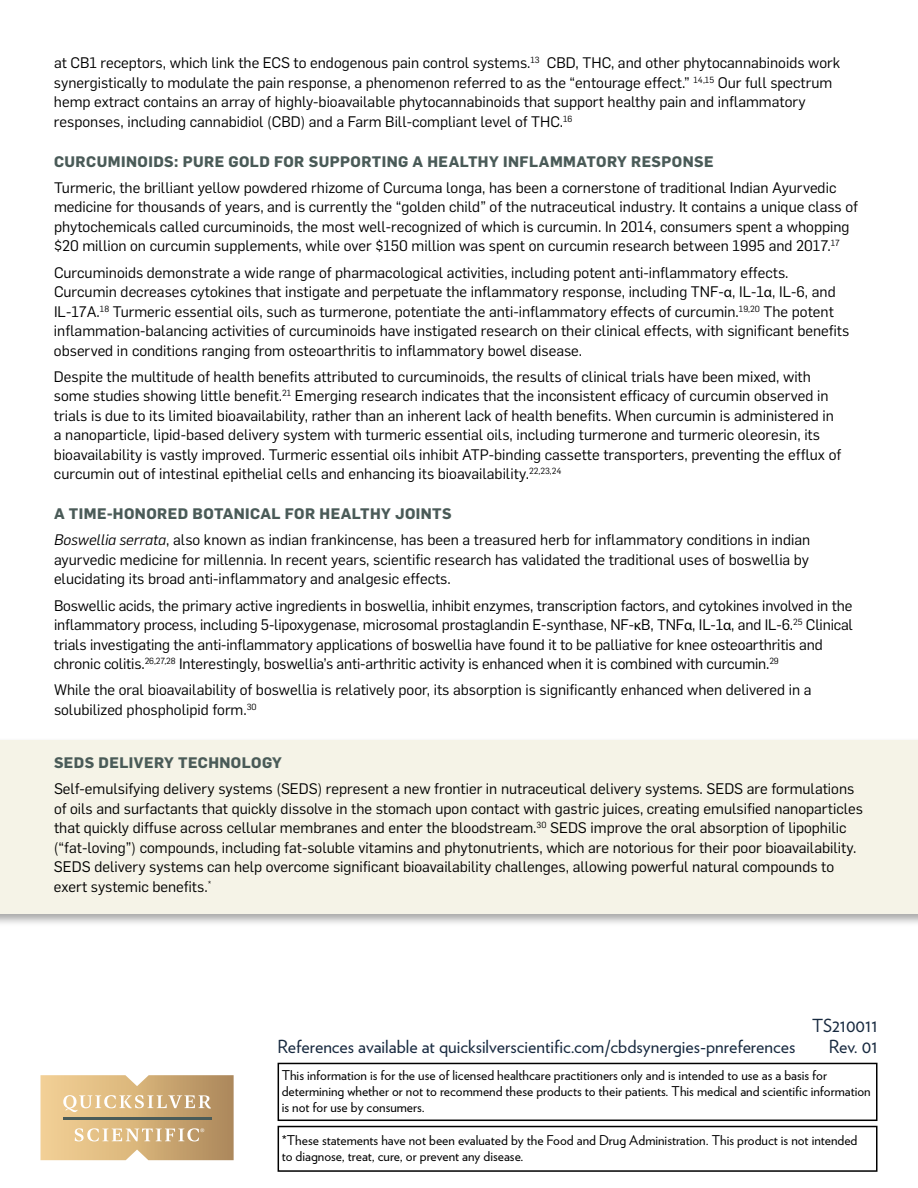
<style>
.page{position:relative;width:918px;height:1188px;background:#fff}
.page>*{position:absolute;margin:0;border:0;box-sizing:border-box;transform-origin:0 0}
.t1{font:18px/21.6px "Verlag";color:#17293f;text-align:right}
.t2{font:15px/19.5px "Flama";color:#000}
.t3{font:700 15px "Flama";letter-spacing:.03em;color:#4a5b58}
.t4{font:13.5px/16.2px "Verlag";color:#000101}
.t5{font:9px "Flama";color:#fff}
.s1{font-family:"Myriad Pro"}
.s2{font-weight:700;color:#4a5b58}
.s3{font-style:italic}
</style>
<div class="page">
<div style="left:0;top:737px;width:918px;height:189px;background:#000;opacity:.35"></div>
<div style="left:0;top:740px;width:918px;height:174px;background:#f5f3e7"></div>
<div style="left:278px;top:1063px;width:600px;height:58px;border:2px solid #000"></div>
<div style="left:278px;top:1126px;width:600px;height:46px;border:2px solid #000"></div>
<svg style="left:40px;top:1075px;width:194px;height:85px;background:#d3b484"></svg>
<p class="t2" style="left:54px;top:52px;width:788px">at CB1 receptors, which link the ECS to endogenous pain control systems.<sup>13</sup> CBD, THC, and other phytocannabinoids work synergistically to modulate the pain response, a phenomenon referred to as the “entourage effect.” <sup>14,15</sup> Our full spectrum hemp extract contains an array of highly-bioavailable phytocannabinoids that support healthy pain and inflammatory responses, including cannabidiol (CBD) and a Farm Bill-compliant level of THC.<sup>16</sup></p>
<p class="t3" style="left:54px;top:150px;width:661px">CURCUMINOIDS: PURE GOLD FOR SUPPORTING A HEALTHY INFLAMMATORY RESPONSE</p>
<p class="t2" style="left:54px;top:177px;width:806px">Turmeric, the brilliant yellow powdered rhizome of Curcuma longa, has been a cornerstone of traditional Indian Ayurvedic medicine for thousands of years, and is currently the “golden child” of the nutraceutical industry. It contains a unique class of phytochemicals called curcuminoids, the most well-recognized of which is curcumin. In 2014, consumers spent a whopping $20 million on curcumin supplements, while over $150 million was spent on curcumin research between 1995 and 2017.<sup>17</sup></p>
<p class="t2" style="left:54px;top:261px;width:797px">Curcuminoids demonstrate a wide range of pharmacological activities, including potent anti-inflammatory effects.<br>Curcumin decreases cytokines that instigate and perpetuate the inflammatory response, including TNF-<span class="s1">α</span>, IL-1<span class="s1">α</span>, IL-6, and IL-17A.<sup>18</sup> Turmeric essential oils, such as turmerone, potentiate the anti-inflammatory effects of curcumin.<sup>19,20</sup> The potent inflammation-balancing activities of curcuminoids have instigated research on their clinical effects, with significant benefits observed in conditions ranging from osteoarthritis to inflammatory bowel disease.</p>
<p class="t2" style="left:54px;top:366px;width:789px">Despite the multitude of health benefits attributed to curcuminoids, the results of clinical trials have been mixed, with some studies showing little benefit.<sup>21</sup> Emerging research indicates that the inconsistent efficacy of curcumin observed in trials is due to its limited bioavailability, rather than an inherent lack of health benefits. When curcumin is administered in a nanoparticle, lipid-based delivery system with turmeric essential oils, including turmerone and turmeric oleoresin, its bioavailability is vastly improved. Turmeric essential oils inhibit ATP-binding cassette transporters, preventing the efflux of curcumin out of intestinal epithelial cells and enhancing its bioavailability.<sup>22,23,24</sup></p>
<p class="t2" style="left:54px;top:500px;width:758px;line-height:26.2px"><span class="s2">A TIME-HONORED BOTANICAL FOR HEALTHY JOINTS<br></span><span class="s3">Boswellia serrata</span>, also known as indian frankincense, has been a treasured herb for inflammatory conditions in indian</p>
<p class="t2" style="left:54px;top:549px;width:757px">ayurvedic medicine for millennia. In recent years, scientific research has validated the traditional uses of boswellia by elucidating its broad anti-inflammatory and analgesic effects.</p>
<p class="t2" style="left:54px;top:594px;width:801px">Boswellic acids, the primary active ingredients in boswellia, inhibit enzymes, transcription factors, and cytokines involved in the inflammatory process, including 5-lipoxygenase, microsomal prostaglandin E-synthase, NF-<span class="s1">κ</span>B, TNF<span class="s1">α</span>, IL-1<span class="s1">α</span>, and IL-6.<sup>25</sup> Clinical trials investigating the anti-inflammatory applications of boswellia have found it to be palliative for knee osteoarthritis and chronic colitis.<sup>26,27,28</sup> Interestingly, boswellia’s anti-arthritic activity is enhanced when it is combined with curcumin.<sup>29</sup></p>
<p class="t2" style="left:54px;top:679px;width:759px">While the oral bioavailability of boswellia is relatively poor, its absorption is significantly enhanced when delivered in a solubilized phospholipid form.<sup>30</sup></p>
<p class="t3" style="left:54px;top:752px;width:229px">SEDS DELIVERY TECHNOLOGY</p>
<p class="t2" style="left:54px;top:778px;width:811px">Self-emulsifying delivery systems (SEDS) represent a new frontier in nutraceutical delivery systems. SEDS are formulations of oils and surfactants that quickly dissolve in the stomach upon contact with gastric juices, creating emulsified nanoparticles that quickly diffuse across cellular membranes and enter the bloodstream.<sup>30</sup> SEDS improve the oral absorption of lipophilic (“fat-loving”) compounds, including fat-soluble vitamins and phytonutrients, which are notorious for their poor bioavailability.<br>SEDS delivery systems can help overcome significant bioavailability challenges, allowing powerful natural compounds to exert systemic benefits.<sup>*</sup></p>
<p class="t5" style="left:200px;top:1126px;width:6px">®</p>
<p class="t1" style="left:812px;top:1014px;width:67px">TS210011<br>Rev. 01</p>
<p class="t4" style="left:282px;top:1066px;width:591px">This information is for the use of licensed healthcare practitioners only and is intended to use as a basis for determining whether or not to recommend these products to their patients. This medical and scientific information is not for use by consumers.</p>
<p class="t4" style="left:282px;top:1131px;width:577px">*These statements have not been evaluated by the Food and Drug Administration. This product is not intended to diagnose, treat, cure, or prevent any disease.</p>
<p class="t1" style="left:278px;top:1035px;width:519px">References available at quicksilverscientific.com/cbdsynergies-pnreferences</p>
</div>
